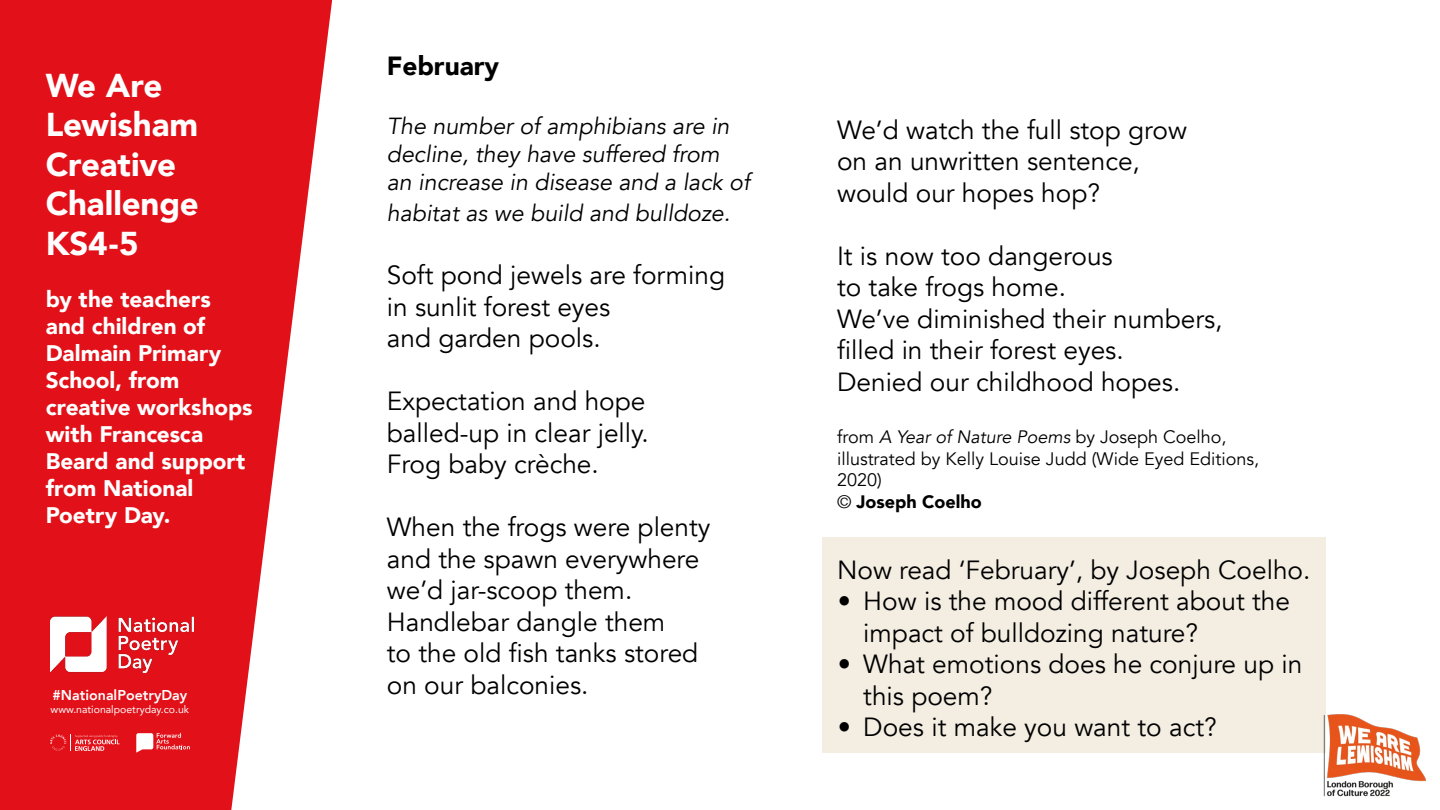
<style>
.page{position:relative;width:1440px;height:810px;background:#fff}
.page>*{position:absolute;margin:0;border:0;box-sizing:border-box;transform-origin:0 0}
.t1{font:900 33px/39.6px "Avenir";letter-spacing:-.005em;color:#fff}
.t2{font:26.25px/31.5px "Avenir";color:#000}
.t3{font:900 26.25px "Avenir";color:#000}
.t4{font:italic 23.25px/27.9px "Avenir";color:#000}
.t5{font:900 22.5px/27px "Avenir";color:#fff}
.t6{font:18px/21.6px "Avenir";color:#000}
.t7{font:800 14.25px "Avenir";color:#fff}
.t8{font:10.5px "Avenir";color:#fff}
.s1{font-style:italic}
.s2{font-weight:900}
</style>
<div class="page">
<svg style="left:0;top:0;width:333px;height:810px;fill:#e21018"></svg>
<svg style="left:136px;top:733px;width:54px;height:20px"></svg>
<svg style="left:50px;top:735px;width:70px;height:16px"></svg>
<img style="left:50px;top:616px;width:143px;height:56px">
<div style="left:822px;top:537px;width:504px;height:216px;background:#f3ede2"></div>
<img style="left:1324px;top:714px;width:102px;height:83px">
<p class="t1" style="left:46px;top:64px;width:155px">We Are<br>Lewisham<br>Creative<br>Challenge<br>KS4-5</p>
<p class="t5" style="left:46px;top:285px;width:208px">by the teachers and children of<br>Dalmain Primary<br>School, from creative workshops with Francesca<br>Beard and support from National<br>Poetry Day.</p>
<p class="t7" style="left:52px;top:684px;width:136px">#NationalPoetryDay</p>
<p class="t8" style="left:51px;top:701px;width:140px">www.nationalpoetryday.co.uk</p>
<p class="t3" style="left:387px;top:43px;width:114px">February</p>
<p class="t4" style="left:387px;top:113px;width:365px">The number of amphibians are in decline, they have suffered from an increase in disease and a lack of</p>
<p class="t4" style="left:387px;top:200px;width:345px">habitat as we build and bulldoze.</p>
<p class="t2" style="left:387px;top:260px;width:340px">Soft pond jewels are forming in sunlit forest eyes<br>and garden pools.</p>
<p class="t2" style="left:387px;top:386px;width:263px">Expectation and hope balled-up in clear jelly.<br>Frog baby crèche.</p>
<p class="t2" style="left:387px;top:512px;width:325px">When the frogs were plenty and the spawn everywhere we’d jar-scoop them.<br>Handlebar dangle them<br>to the old fish tanks stored on our balconies.</p>
<p class="t2" style="left:837px;top:114px;width:351px">We’d watch the full stop grow on an unwritten sentence, would our hopes hop?</p>
<p class="t2" style="left:837px;top:240px;width:387px">It is now too dangerous<br>to take frogs home.<br>We’ve diminished their numbers, filled in their forest eyes.<br>Denied our childhood hopes.</p>
<p class="t6" style="left:837px;top:427px;width:424px">from <span class="s1">A Year of Nature Poems</span> by Joseph Coelho, illustrated by Kelly Louise Judd (Wide Eyed Editions,<br>2020)<br>© <span class="s2">Joseph Coelho</span></p>
<p class="t2" style="left:837px;top:554px;width:475px">Now read ‘February’, by Joseph Coelho.</p>
<p class="t2" style="left:863px;top:586px;width:428px;text-indent:-25px">• How is the mood different about the impact of bulldozing nature?</p>
<p class="t2" style="left:863px;top:649px;width:441px;text-indent:-25px">• What emotions does he conjure up in this poem?</p>
<p class="t2" style="left:838px;top:712px;width:380px">• Does it make you want to act?</p>
</div>
